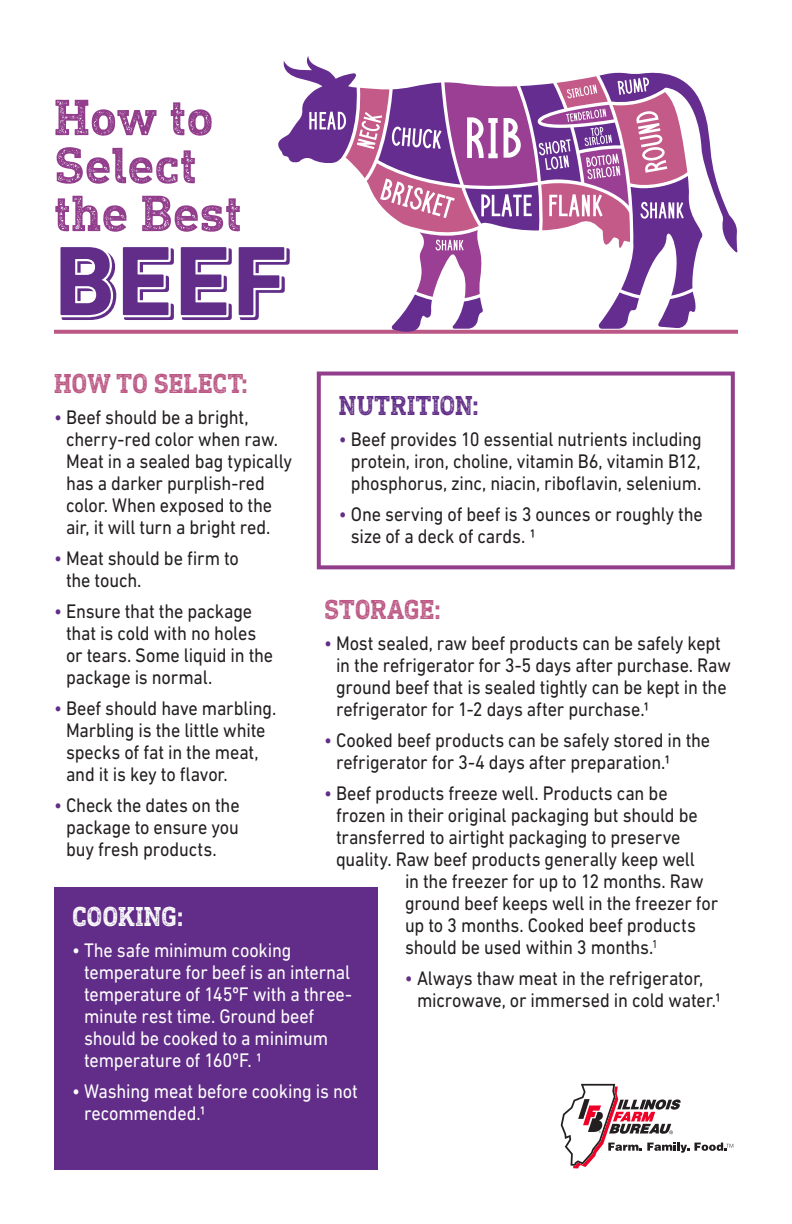
<style>
.page{position:relative;width:792px;height:1224px;background:#fff}
.page>*{position:absolute;margin:0;border:0;box-sizing:border-box;transform-origin:0 0}
.t1{font:700 100px "DIN Next Shadow";color:#612d88}
.t2{font:700 52px/48px "DIN Next Slab Rust";color:#923e8d}
.subhead{font:700 28px "DIN Next Slab Rust";letter-spacing:-.005em;color:#bc5885;scale:.91 1}
.subhead-2{font:700 28px "DIN Next Slab Rust";letter-spacing:.015em;color:#612d88;scale:.91 1}
.subhead-3{font:700 28px "DIN Next Slab Rust";letter-spacing:-.005em;color:#fff;scale:.91 1}
.body{font:20px/22px "DIN Next LT Pro";letter-spacing:-.01em;color:#231f20;scale:.91 1}
.body-2{font:20px/22px "DIN Next LT Pro";letter-spacing:-.01em;color:#fff;scale:.91 1}
.s1{color:#612d88}
</style>
<div class="page">
<svg style="left:54px;top:330px;width:684px;height:4px"></svg>
<svg style="left:273px;top:56px;width:464px;height:277px"></svg>
<div style="left:317px;top:372px;width:418px;height:197px;border:4px solid #923e8d"></div>
<div style="left:54px;top:887px;width:324px;height:283px;background:#612d88"></div>
<svg style="left:560px;top:1083px;width:174px;height:86px"></svg>
<p class="t2" style="left:54px;top:93px;width:189px">How to<br>Select the Best</p>
<p class="t1" style="left:54px;top:223px;width:241px">BEEF</p>
<p class="subhead" style="left:54px;top:367px;width:215px">HOW TO SELECT:</p>
<p class="body" style="left:66px;top:405px;width:250px;text-indent:-12px"><span class="s1">•</span> Beef should be a bright, cherry-red color when raw.<br>Meat in a sealed bag typically has a darker purplish-red color. When exposed to the air, it will turn a bright red.</p>
<p class="body" style="left:66px;top:546px;width:192px;text-indent:-12px"><span class="s1">•</span> Meat should be firm to the touch.</p>
<p class="body" style="left:66px;top:599px;width:229px;text-indent:-12px"><span class="s1">•</span> Ensure that the package that is cold with no holes or tears. Some liquid in the package is normal.</p>
<p class="body" style="left:66px;top:696px;width:233px;text-indent:-12px"><span class="s1">•</span> Beef should have marbling.<br>Marbling is the little white specks of fat in the meat, and it is key to flavor.</p>
<p class="body" style="left:54px;top:793px;width:206px;text-align:center"><span class="s1">•</span> Check the dates on the package to ensure you buy fresh products.</p>
<p class="subhead-2" style="left:339px;top:389px;width:156px">NUTRITION:</p>
<p class="body" style="left:339px;top:427px;width:401px;text-align:center"><span class="s1">•</span> Beef provides 10 essential nutrients including protein, iron, choline, vitamin B6, vitamin B12, phosphorus, zinc, niacin, riboflavin, selenium.</p>
<p class="body" style="left:351px;top:502px;width:388px;text-indent:-12px"><span class="s1">•</span> One serving of beef is 3 ounces or roughly the size of a deck of cards. 1</p>
<p class="subhead" style="left:324px;top:593px;width:130px">STORAGE:</p>
<p class="body" style="left:336px;top:632px;width:435px;text-indent:-12px"><span class="s1">•</span> Most sealed, raw beef products can be safely kept in the refrigerator for 3-5 days after purchase. Raw ground beef that is sealed tightly can be kept in the refrigerator for 1-2 days after purchase.1</p>
<p class="body" style="left:336px;top:729px;width:413px;text-indent:-12px"><span class="s1">•</span> Cooked beef products can be safely stored in the refrigerator for 3-4 days after preparation.1</p>
<p class="body" style="left:324px;top:782px;width:379px"><span class="s1">•</span> Beef products freeze well. Products can be</p>
<p class="body" style="left:336px;top:804px;width:399px">frozen in their original packaging but should be</p>
<p class="body" style="left:336px;top:826px;width:380px">transferred to airtight packaging to preserve</p>
<p class="body" style="left:336px;top:848px;width:396px">quality. Raw beef products generally keep well</p>
<p class="body" style="left:405px;top:870px;width:330px">in the freezer for up to 12 months. Raw</p>
<p class="body" style="left:405px;top:892px;width:346px">ground beef keeps well in the freezer for</p>
<p class="body" style="left:405px;top:914px;width:321px">up to 3 months. Cooked beef products</p>
<p class="body" style="left:405px;top:936px;width:279px">should be used within 3 months.<sup>1</sup></p>
<p class="body" style="left:417px;top:967px;width:335px;text-indent:-12px"><span class="s1">•</span> Always thaw meat in the refrigerator, microwave, or immersed in cold water.1</p>
<p class="subhead-3" style="left:72px;top:900px;width:124px">COOKING:</p>
<p class="body-2" style="left:84px;top:939px;width:296px;text-indent:-12px">• The safe minimum cooking temperature for beef is an internal temperature of 145ºF with a three&shy;minute rest time. Ground beef should be cooked to a minimum temperature of 160ºF. 1</p>
<p class="body-2" style="left:84px;top:1080px;width:302px;text-indent:-12px">• Washing meat before cooking is not recommended.1</p>
</div>
